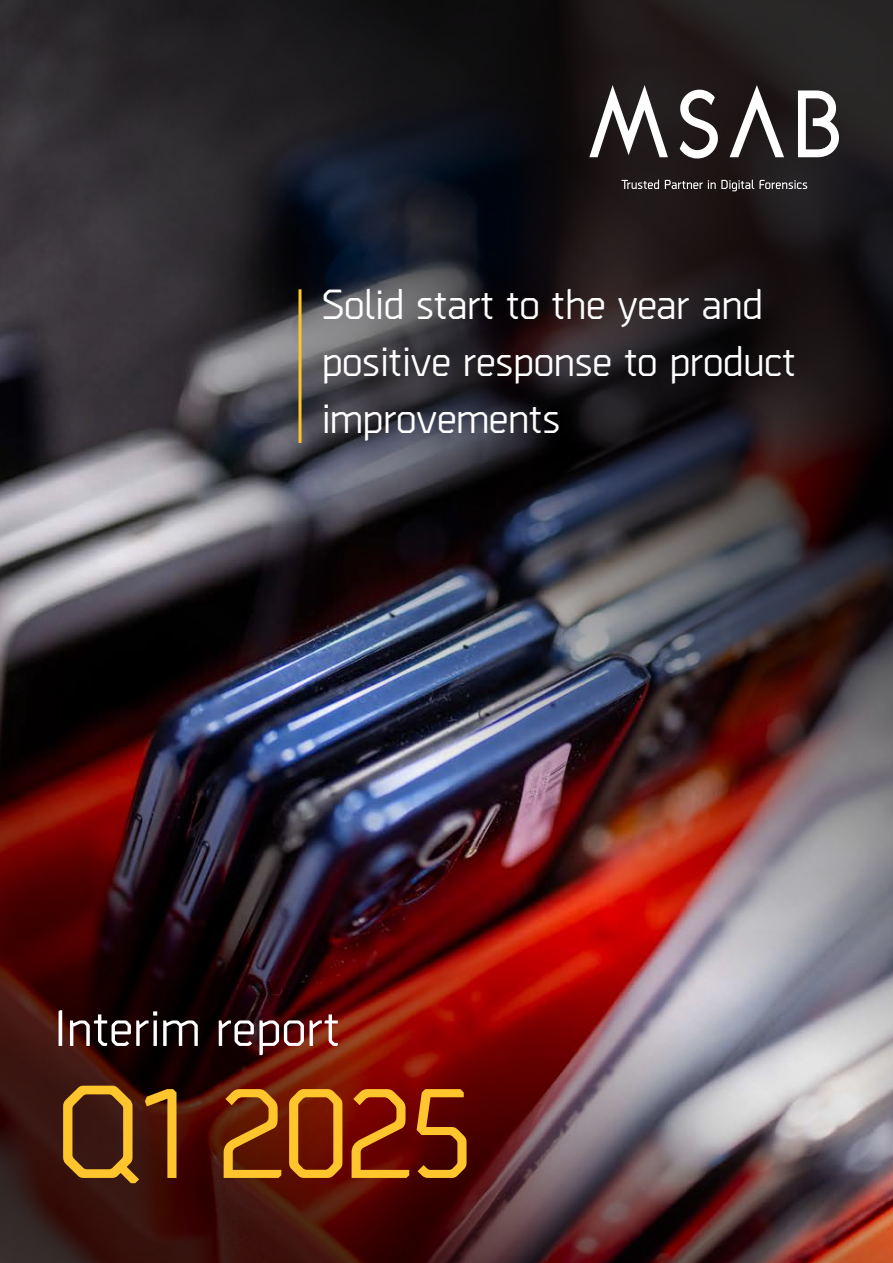
<style>
.page{position:relative;width:893px;height:1263px;background:#fff}
.page>*{position:absolute;margin:0;border:0;box-sizing:border-box;transform-origin:0 0}
.t1{font:500 132px "Borda";letter-spacing:-.015em;color:#fec52d}
.t2{font:500 51px "Borda";color:#fff}
.t3{font:500 42px/57px "Borda";letter-spacing:-.01em;color:#fff}
</style>
<div class="page">
<img style="left:0;top:0;width:893px;height:1263px">
<svg style="left:680px;top:90px;width:38px;height:68px"></svg>
<svg style="left:798px;top:90px;width:41px;height:67px"></svg>
<svg style="left:730px;top:85px;width:54px;height:72px"></svg>
<svg style="left:589px;top:85px;width:79px;height:72px"></svg>
<svg style="left:621px;top:180px;width:38px;height:9px"></svg>
<svg style="left:665px;top:180px;width:142px;height:11px;background:#565152"></svg>
<hr style="left:298px;top:289px;width:3px;height:154px;background:#fec52d">
<p class="t3" style="left:322px;top:273px;width:476px">Solid start to the year and positive response to product improvements</p>
<p class="t2" style="left:54px;top:993px;width:288px">Interim report</p>
<h1 class="t1" style="left:54px;top:1042px;width:419px">Q1 2025</h1>
</div>
